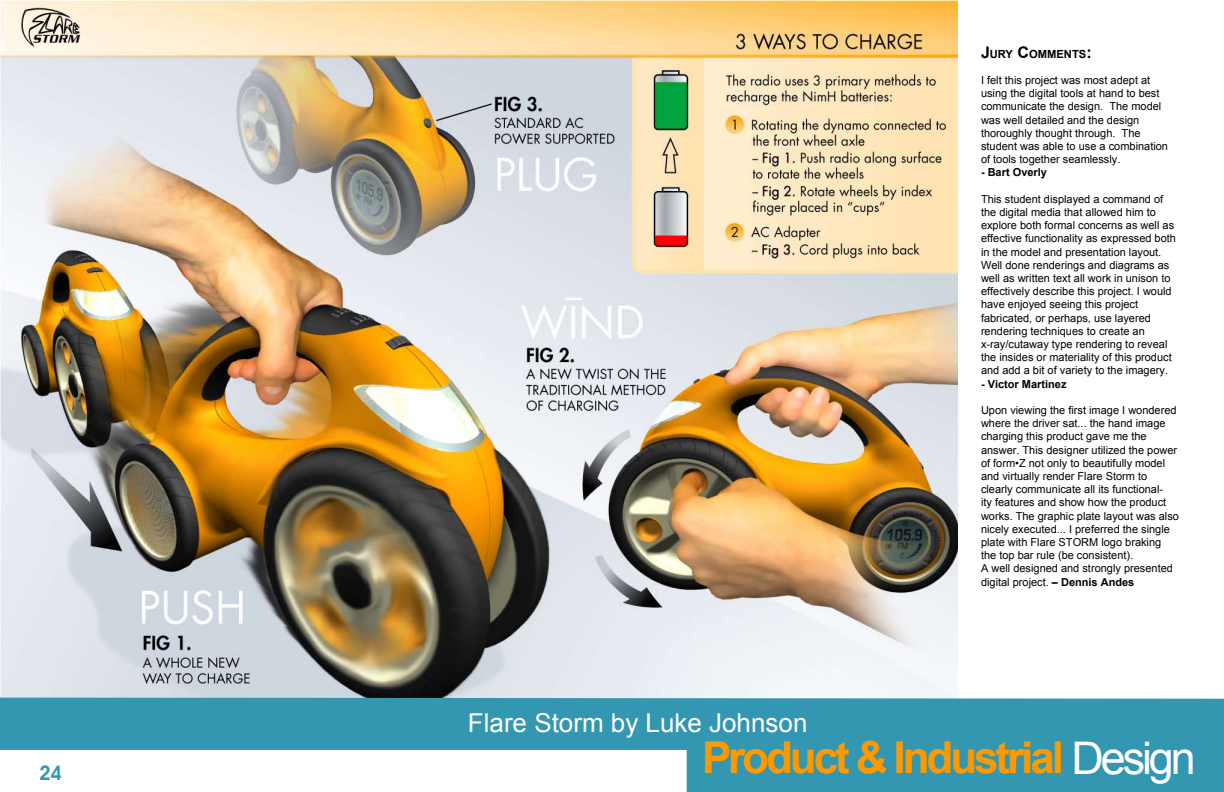
<style>
.page{position:relative;width:1224px;height:792px;background:#fff}
.page>*{position:absolute;margin:0;border:0;box-sizing:border-box;transform-origin:0 0}
.t1{font:700 44px "Arial";letter-spacing:-.07em;color:#f90}
.t2{font:26px "Arial";color:#fff}
.t3{font:600 20px "Avant Garde";color:#3397b2}
.t4{font:700 11.2px "Arial";color:#000}
.t5{font:11px/13.2px "Arial";color:#000}
.t6{font:700 11px "Arial";color:#000}
.s1{font-size:16px}
.s2{font-weight:700}
.s3{font-weight:400;font-size:45px;color:#fff}
</style>
<div class="page">
<img style="left:0;top:0;width:957px;height:698px">
<svg style="left:0;top:698px;width:1224px;height:94px;fill:#3397b2"></svg>
<h3 class="t3" style="left:39px;top:761px;width:24px">24</h3>
<p class="t4" style="left:981px;top:47px;width:112px"><span class="s1">J</span>ury <span class="s1">C</span>omments<span class="s1">:</span></p>
<p class="t5" style="left:981px;top:74px;width:189px">I felt this project was most adept at using the digital tools at hand to best communicate the design. The model was well detailed and the design thoroughly thought through. The student was able to use a combination of tools together seamlessly.</p>
<p class="t6" style="left:981px;top:166px;width:68px">- Bart Overly</p>
<p class="t5" style="left:981px;top:192px;width:197px">This student displayed a command of the digital media that allowed him to explore both formal concerns as well as effective functionality as expressed both in the model and presentation layout.<br>Well done renderings and diagrams as well as written text all work in unison to effectively describe this project. I would have enjoyed seeing this project fabricated, or perhaps, use layered rendering techniques to create an x-ray/cutaway type rendering to reveal the insides or materiality of this product and add a bit of variety to the imagery.</p>
<p class="t6" style="left:981px;top:378px;width:87px">- Victor Martinez</p>
<p class="t5" style="left:981px;top:404px;width:199px">Upon viewing the first image I wondered where the driver sat... the hand image charging this product gave me the answer. This designer utilized the power of form•Z not only to beautifully model and virtually render Flare Storm to clearly communicate all its functional-<br>ity features and show how the product works. The graphic plate layout was also nicely executed... I preferred the single plate with Flare STORM logo braking the top bar rule (be consistent).<br>A well designed and strongly presented digital project. <span class="s2">– Dennis Andes</span></p>
<h2 class="t2" style="left:468px;top:708px;width:341px">Flare Storm by Luke Johnson</h2>
<h1 class="t1" style="left:702px;top:733px;width:495px">Product &amp; Industrial <span class="s3">Design</span></h1>
</div>
